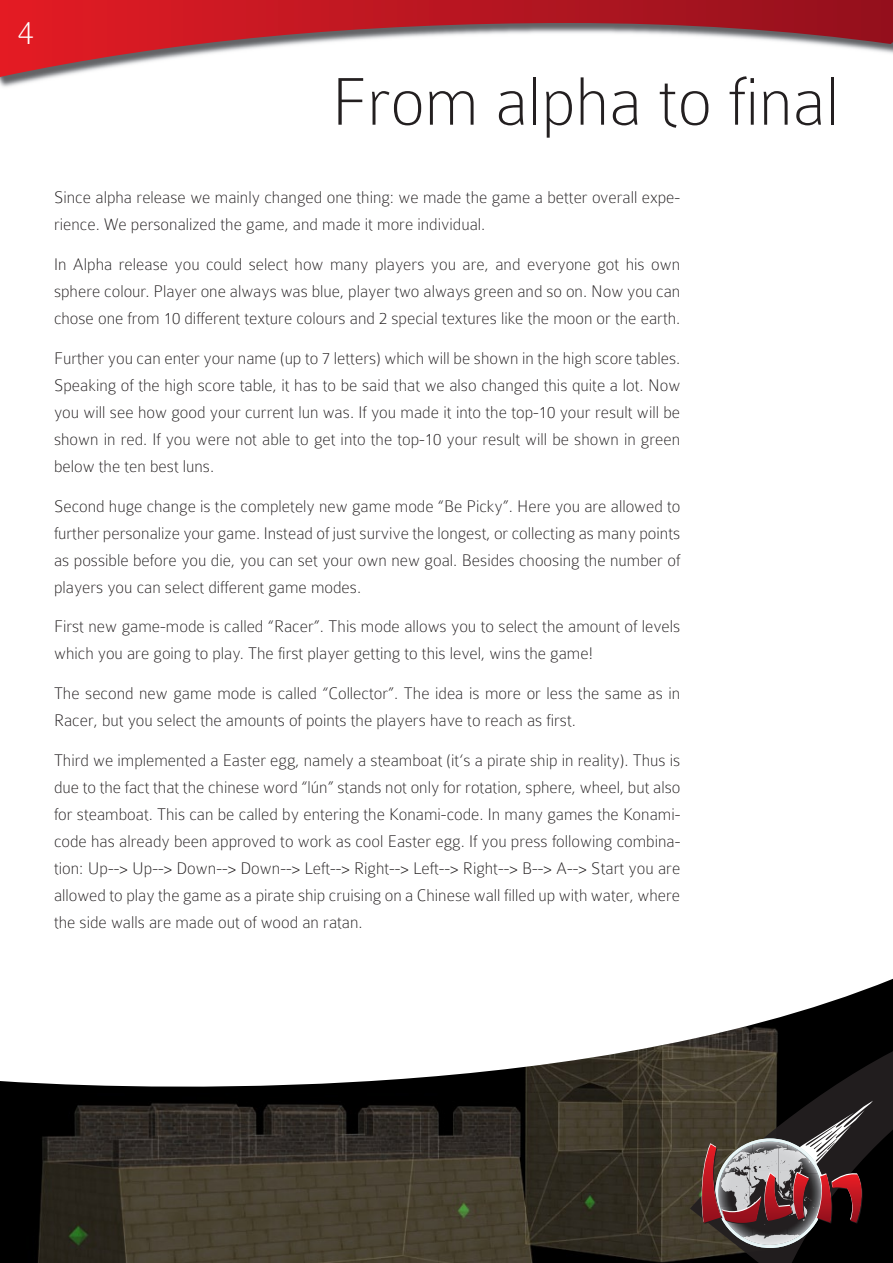
<style>
.page{position:relative;width:893px;height:1263px;background:#fff}
.page>*{position:absolute;margin:0;border:0;box-sizing:border-box;transform-origin:0 0}
.t1{font:100 72px "Colaborate";color:#231f20}
.t2{font:100 36px "Colaborate";color:#fff}
.t3{font:100 18px/27px "Colaborate";color:#231f20;text-align:justify}
</style>
<div class="page">
<img style="left:0;top:979px;width:893px;height:284px">
<svg style="left:0;top:0;width:893px;height:77px"></svg>
<svg style="left:690px;top:1004px;width:203px;height:259px;background:#2f2d29"></svg>
<svg style="left:702px;top:1101px;width:171px;height:147px;background:#604948"></svg>
<h2 class="t2" style="left:17px;top:14px;width:18px">4</h2>
<h1 class="t1" style="left:331px;top:65px;width:509px">From alpha to final</h1>
<p class="t3" style="left:54px;top:184px;width:628px">Since alpha release we mainly changed one thing: we made the game a better overall expe&shy;rience. We personalized the game, and made it more individual.</p>
<p class="t3" style="left:54px;top:251px;width:628px">In Alpha release you could select how many players you are, and everyone got his own sphere colour. Player one always was blue, player two always green and so on. Now you can chose one from 10 different texture colours and 2 special textures like the moon or the earth.</p>
<p class="t3" style="left:54px;top:344px;width:628px">Further you can enter your name (up to 7 letters) which will be shown in the high score tables.<br>Speaking of the high score table, it has to be said that we also changed this quite a lot. Now you will see how good your current lun was. If you made it into the top-10 your result will be shown in red. If you were not able to get into the top-10 your result will be shown in green below the ten best luns.</p>
<p class="t3" style="left:54px;top:492px;width:628px">Second huge change is the completely new game mode “Be Picky”. Here you are allowed to further personalize your game. Instead of just survive the longest, or collecting as many points as possible before you die, you can set your own new goal. Besides choosing the number of players you can select different game modes.</p>
<p class="t3" style="left:54px;top:613px;width:628px">First new game-mode is called “Racer”. This mode allows you to select the amount of levels which you are going to play. The first player getting to this level, wins the game!</p>
<p class="t3" style="left:54px;top:680px;width:628px">The second new game mode is called “Collector”. The idea is more or less the same as in<br>Racer, but you select the amounts of points the players have to reach as first.</p>
<p class="t3" style="left:54px;top:746px;width:628px">Third we implemented a Easter egg, namely a steamboat (it‘s a pirate ship in reality). Thus is due to the fact that the chinese word “lún” stands not only for rotation, sphere, wheel, but also for steamboat. This can be called by entering the Konami-code. In many games the Konami&shy;code has already been approved to work as cool Easter egg. If you press following combina&shy;tion: Up--&gt; Up--&gt; Down--&gt; Down--&gt; Left--&gt; Right--&gt; Left--&gt; Right--&gt; B--&gt; A--&gt; Start you are allowed to play the game as a pirate ship cruising on a Chinese wall filled up with water, where the side walls are made out of wood an ratan.</p>
</div>
